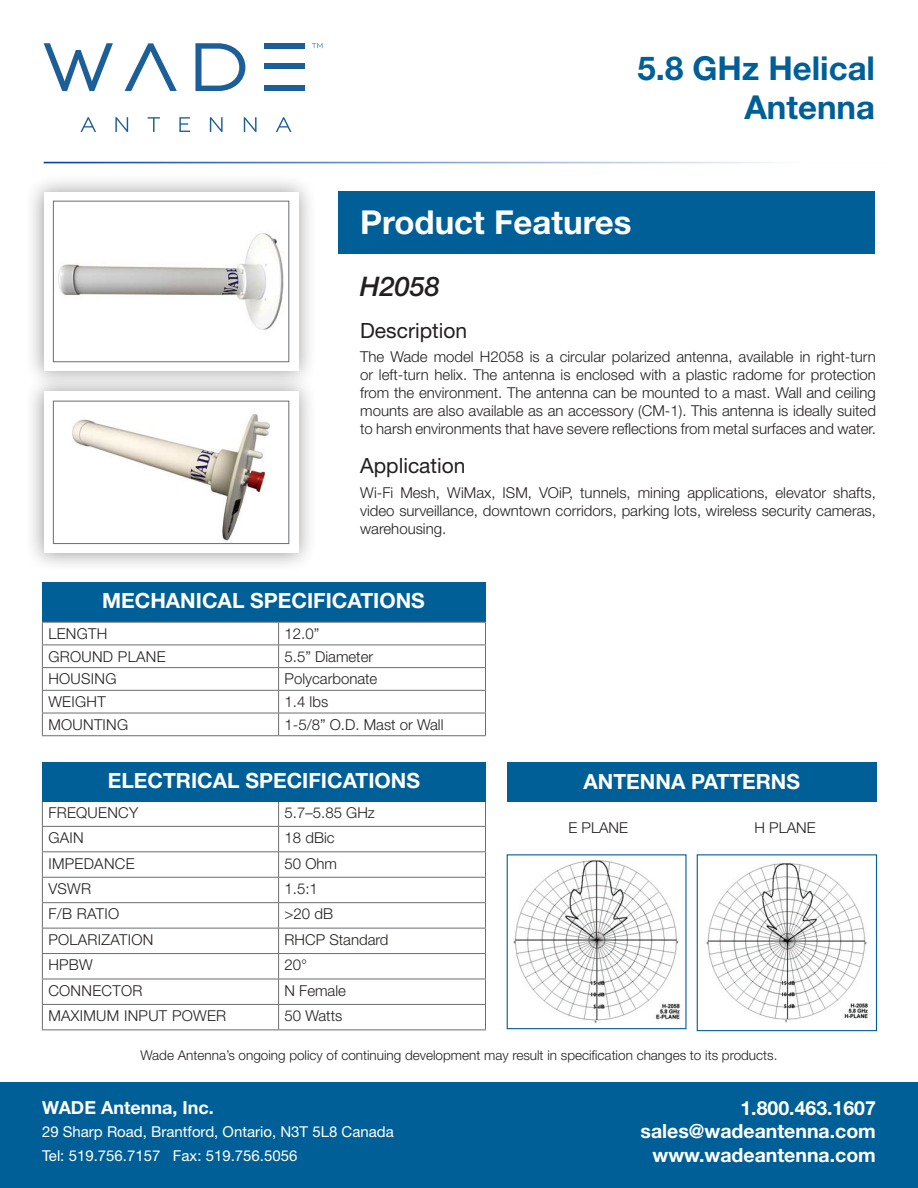
<style>
.page{position:relative;width:918px;height:1188px;background:#fff}
.page>*{position:absolute;margin:0;border:0;box-sizing:border-box;transform-origin:0 0}
.t1{font:700 33px/39px "Helvetica Neue LT Std";color:#005f96;text-align:right}
.t2{font:700 33px "Helvetica Neue LT Std";color:#fff}
.t3{font:italic 500 27px "Helvetica Neue LT Std";color:#231f20}
.t4{font:700 21px "Helvetica Neue LT Std";color:#fff}
.t5{font:21px "Helvetica Neue LT Std";color:#231f20}
.t6{font:700 19.5px "Helvetica Neue LT Std";color:#fff}
.t7{font:700 18px "Helvetica Neue LT Std";color:#fff}
.t8{font:300 15px/18px "Helvetica Neue LT Std";color:#231f20;text-align:justify}
.t9{font:300 15px "Helvetica Neue LT Std";letter-spacing:.02em;color:#231f20}
.t10{font:15px "Helvetica Neue LT Std";color:#fff}
.t11{font:300 13.5px "Helvetica Neue LT Std";color:#231f20}
</style>
<div class="page">
<div style="left:25px;top:173px;width:292px;height:216px;background:#231f20;opacity:.45"></div>
<div style="left:44px;top:192px;width:255px;height:179px;background:#fff"></div>
<img style="left:513px;top:860px;width:167px;height:164px">
<div style="left:507px;top:854px;width:180px;height:175px;border:1px solid #005f96"></div>
<img style="left:706px;top:863px;width:163px;height:160px">
<div style="left:697px;top:854px;width:180px;height:177px;border:1px solid #005f96"></div>
<div style="left:42px;top:582px;width:444px;height:40px;background:#005f96"></div>
<hr style="left:42px;top:826px;width:237px;height:1px;background:#6c6d70">
<hr style="left:279px;top:826px;width:207px;height:1px;background:#6c6d70">
<hr style="left:42px;top:851px;width:237px;height:1px;background:#6c6d70">
<hr style="left:279px;top:851px;width:207px;height:1px;background:#6c6d70">
<hr style="left:42px;top:877px;width:237px;height:1px;background:#6c6d70">
<hr style="left:279px;top:877px;width:207px;height:1px;background:#6c6d70">
<hr style="left:42px;top:902px;width:237px;height:1px;background:#6c6d70">
<hr style="left:279px;top:902px;width:207px;height:1px;background:#6c6d70">
<hr style="left:42px;top:928px;width:237px;height:1px;background:#6c6d70">
<hr style="left:279px;top:928px;width:207px;height:1px;background:#6c6d70">
<hr style="left:42px;top:953px;width:237px;height:1px;background:#6c6d70">
<hr style="left:279px;top:953px;width:207px;height:1px;background:#6c6d70">
<hr style="left:42px;top:979px;width:237px;height:1px;background:#6c6d70">
<hr style="left:279px;top:979px;width:207px;height:1px;background:#6c6d70">
<hr style="left:42px;top:1004px;width:237px;height:1px;background:#6c6d70">
<hr style="left:279px;top:1004px;width:207px;height:1px;background:#6c6d70">
<hr style="left:42px;top:1029px;width:237px;height:1px;background:#6c6d70">
<hr style="left:279px;top:1029px;width:207px;height:1px;background:#6c6d70">
<hr style="left:42px;top:801px;width:237px;height:1px;background:#6c6d70">
<hr style="left:279px;top:801px;width:207px;height:1px;background:#6c6d70">
<svg style="left:42px;top:801px;width:1px;height:228px"></svg>
<svg style="left:278px;top:801px;width:1px;height:228px"></svg>
<svg style="left:485px;top:801px;width:1px;height:228px"></svg>
<hr style="left:42px;top:645px;width:237px;height:1px;background:#6c6d70">
<hr style="left:279px;top:645px;width:207px;height:1px;background:#6c6d70">
<hr style="left:42px;top:667px;width:237px;height:1px;background:#6c6d70">
<hr style="left:279px;top:667px;width:207px;height:1px;background:#6c6d70">
<hr style="left:42px;top:690px;width:237px;height:1px;background:#6c6d70">
<hr style="left:279px;top:690px;width:207px;height:1px;background:#6c6d70">
<hr style="left:42px;top:713px;width:237px;height:1px;background:#6c6d70">
<hr style="left:279px;top:713px;width:207px;height:1px;background:#6c6d70">
<hr style="left:42px;top:622px;width:237px;height:1px;background:#6c6d70">
<hr style="left:279px;top:622px;width:207px;height:1px;background:#6c6d70">
<svg style="left:42px;top:623px;width:1px;height:112px"></svg>
<svg style="left:278px;top:623px;width:1px;height:112px"></svg>
<svg style="left:485px;top:623px;width:1px;height:112px"></svg>
<hr style="left:42px;top:735px;width:237px;height:1px;background:#6c6d70">
<hr style="left:279px;top:735px;width:207px;height:1px;background:#6c6d70">
<img style="left:58px;top:233px;width:226px;height:97px">
<div style="left:53px;top:201px;width:236px;height:161px;border:1px solid #6c6d70"></div>
<div style="left:25px;top:372px;width:292px;height:200px;background:#231f20;opacity:.45"></div>
<div style="left:44px;top:391px;width:255px;height:162px;background:#fff"></div>
<img style="left:72px;top:414px;width:198px;height:127px">
<div style="left:53px;top:401px;width:236px;height:143px;border:1px solid #6c6d70"></div>
<div style="left:0;top:1082px;width:918px;height:106px;background:#005f96"></div>
<div style="left:42px;top:762px;width:444px;height:39px;background:#005f96"></div>
<div style="left:507px;top:762px;width:370px;height:39px;background:#005f96"></div>
<hr style="left:44px;top:162px;width:848px;height:1px;background:#0040a6">
<svg style="left:312px;top:43px;width:10px;height:5px"></svg>
<svg style="left:80px;top:117px;width:16px;height:15px"></svg>
<svg style="left:115px;top:117px;width:13px;height:15px"></svg>
<svg style="left:148px;top:117px;width:12px;height:15px"></svg>
<svg style="left:179px;top:117px;width:11px;height:15px"></svg>
<svg style="left:210px;top:117px;width:13px;height:15px"></svg>
<svg style="left:244px;top:117px;width:13px;height:15px"></svg>
<svg style="left:276px;top:117px;width:16px;height:15px"></svg>
<svg style="left:125px;top:43px;width:52px;height:48px"></svg>
<svg style="left:44px;top:43px;width:69px;height:48px"></svg>
<svg style="left:195px;top:43px;width:50px;height:48px"></svg>
<div style="left:265px;top:43px;width:40px;height:6px;background:#1c5f98"></div>
<div style="left:265px;top:64px;width:40px;height:5px;background:#1c5f98"></div>
<div style="left:265px;top:86px;width:40px;height:5px;background:#1c5f98"></div>
<div style="left:338px;top:191px;width:537px;height:63px;background:#005f96"></div>
<p class="t1" style="left:637px;top:48px;width:239px">5.8 GHz Helical<br>Antenna</p>
<p class="t2" style="left:360px;top:202px;width:273px">Product Features</p>
<p class="t3" style="left:360px;top:270px;width:81px">H2058</p>
<p class="t5" style="left:360px;top:318px;width:108px">Description</p>
<p class="t8" style="left:360px;top:348px;width:517px">The Wade model H2058 is a circular polarized antenna, available in right-turn or left-turn helix. The antenna is enclosed with a plastic radome for protection from the environment. The antenna can be mounted to a mast. Wall and ceiling mounts are also available as an accessory (CM-1). This antenna is ideally suited to harsh environments that have severe reflections from metal surfaces and water.</p>
<p class="t5" style="left:360px;top:453px;width:107px">Application</p>
<p class="t8" style="left:360px;top:483px;width:517px">Wi-Fi Mesh, WiMax, ISM, VOiP, tunnels, mining applications, elevator shafts, video surveillance, downtown corridors, parking lots, wireless security cameras, warehousing.</p>
<p class="t4" style="left:102px;top:588px;width:324px">MECHANICAL SPECIFICATIONS</p>
<p class="t8" style="left:48px;top:624px;width:61px">LENGTH</p>
<p class="t8" style="left:285px;top:624px;width:36px">12.0”</p>
<p class="t9" style="left:48px;top:647px;width:119px">GROUND PLANE</p>
<p class="t8" style="left:285px;top:647px;width:90px">5.5” Diameter</p>
<p class="t9" style="left:48px;top:670px;width:70px">HOUSING</p>
<p class="t8" style="left:285px;top:670px;width:94px">Polycarbonate</p>
<p class="t8" style="left:48px;top:692px;width:59px">WEIGHT</p>
<p class="t8" style="left:285px;top:692px;width:45px">1.4 lbs</p>
<p class="t9" style="left:48px;top:715px;width:81px">MOUNTING</p>
<p class="t8" style="left:285px;top:715px;width:160px">1-5/8” O.D. Mast or Wall</p>
<p class="t4" style="left:108px;top:767px;width:314px">ELECTRICAL SPECIFICATIONS</p>
<p class="t4" style="left:584px;top:769px;width:218px">ANTENNA PATTERNS</p>
<p class="t8" style="left:569px;top:818px;width:61px">E PLANE</p>
<p class="t8" style="left:755px;top:818px;width:63px">H PLANE</p>
<p class="t9" style="left:48px;top:803px;width:91px">FREQUENCY</p>
<p class="t8" style="left:285px;top:803px;width:92px">5.7–5.85 GHz</p>
<p class="t8" style="left:48px;top:828px;width:37px">GAIN</p>
<p class="t8" style="left:285px;top:828px;width:52px">18 dBic</p>
<p class="t9" style="left:48px;top:854px;width:88px">IMPEDANCE</p>
<p class="t8" style="left:285px;top:854px;width:54px">50 Ohm</p>
<p class="t8" style="left:48px;top:879px;width:44px">VSWR</p>
<p class="t8" style="left:285px;top:879px;width:35px">1.5:1</p>
<p class="t8" style="left:48px;top:905px;width:72px">F/B RATIO</p>
<p class="t8" style="left:285px;top:905px;width:50px">&gt;20 dB</p>
<p class="t9" style="left:48px;top:930px;width:107px">POLARIZATION</p>
<p class="t8" style="left:285px;top:930px;width:105px">RHCP Standard</p>
<p class="t8" style="left:48px;top:956px;width:46px">HPBW</p>
<p class="t8" style="left:285px;top:956px;width:24px">20°</p>
<p class="t9" style="left:48px;top:981px;width:96px">CONNECTOR</p>
<p class="t8" style="left:285px;top:981px;width:63px">N Female</p>
<p class="t9" style="left:48px;top:1007px;width:179px">MAXIMUM INPUT POWER</p>
<p class="t8" style="left:285px;top:1007px;width:59px">50 Watts</p>
<p class="t11" style="left:141px;top:1047px;width:638px">Wade Antenna’s ongoing policy of continuing development may result in specification changes to its products.</p>
<p class="t7" style="left:42px;top:1097px;width:173px">WADE Antenna, Inc.</p>
<p class="t10" style="left:42px;top:1123px;width:353px">29 Sharp Road, Brantford, Ontario, N3T 5L8 Canada</p>
<p class="t10" style="left:42px;top:1146px;width:257px">Tel: 519.756.7157 Fax: 519.756.5056</p>
<p class="t6" style="left:740px;top:1096px;width:137px">1.800.463.1607</p>
<p class="t6" style="left:641px;top:1119px;width:237px">sales@wadeantenna.com</p>
<p class="t6" style="left:653px;top:1143px;width:225px">www.wadeantenna.com</p>
</div>
